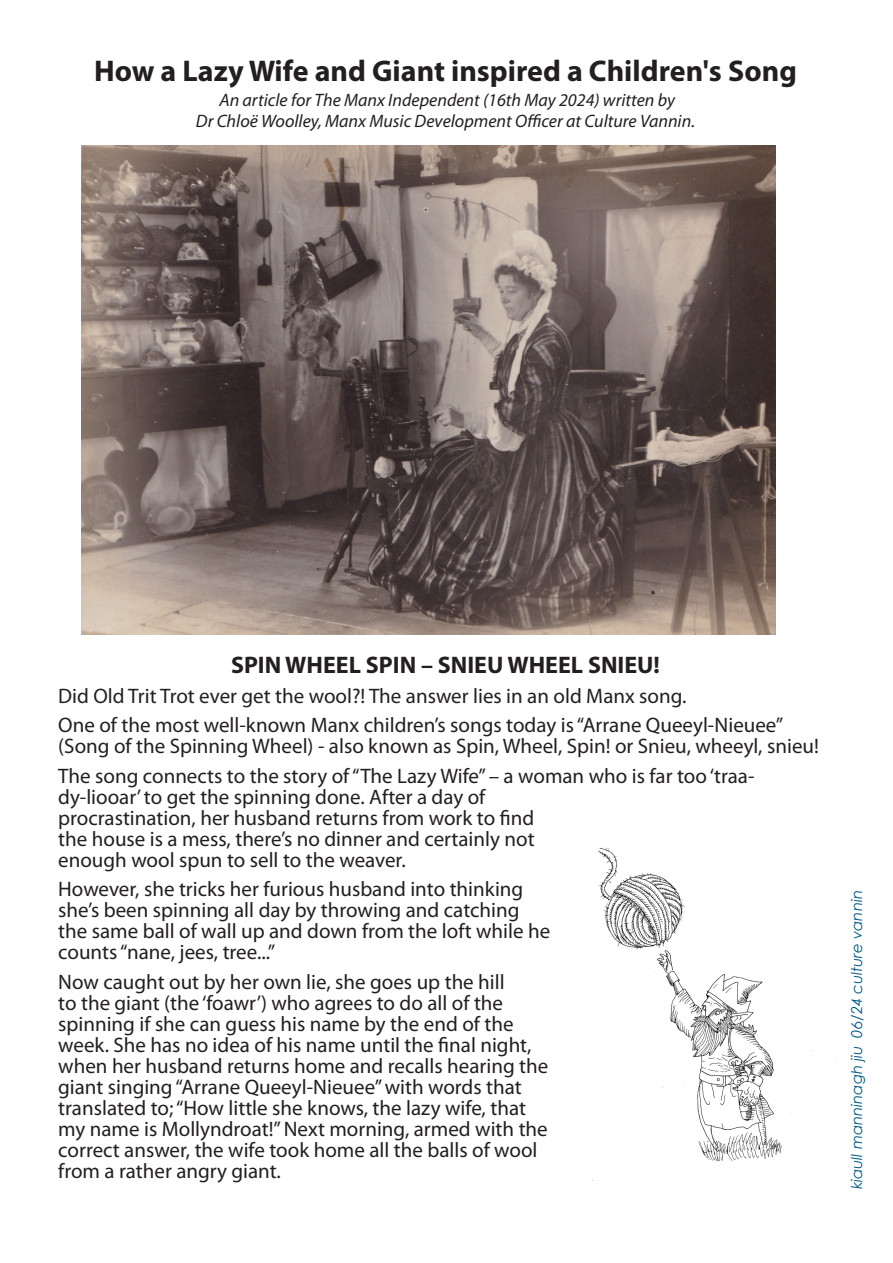
<style>
.page{position:relative;width:893px;height:1263px;background:#fff}
.page>*{position:absolute;margin:0;border:0;box-sizing:border-box;transform-origin:0 0}
.t1{font:700 30px "Myriad Pro";color:#231f20}
.t2{font:700 24px "Myriad Pro";color:#231f20}
.t3{font:21px/21px "Myriad Pro";color:#231f20}
.t4{font:italic 18px/21px "Myriad Pro";color:#231f20;text-align:center}
.t5{font:italic 15px "Century Gothic";color:#005983}
</style>
<div class="page">
<img style="left:81px;top:146px;width:694px;height:488px">
<img style="left:592px;top:847px;width:245px;height:334px">
<h1 class="t1" style="left:94px;top:51px;width:704px">How a Lazy Wife and Giant inspired a Children's Song</h1>
<p class="t4" style="left:196px;top:89px;width:501px">An article for The Manx Independent (16th May 2024) written by<br>Dr Chloë Woolley, Manx Music Development Officer at Culture Vannin.</p>
<p class="t2" style="left:231px;top:649px;width:430px">SPIN WHEEL SPIN – SNIEU WHEEL SNIEU!</p>
<p class="t3" style="left:58px;top:680px;width:727px;line-height:29.5px">Did Old Trit Trot ever get the wool?! The answer lies in an old Manx song.<br>One of the most well-known Manx children’s songs today is “Arrane Queeyl-Nieuee”</p>
<p class="t3" style="left:58px;top:731px;width:762px;line-height:29.5px">(Song of the Spinning Wheel) - also known as Spin, Wheel, Spin! or Snieu, wheeyl, snieu!<br>The song connects to the story of “The Lazy Wife” – a woman who is far too ‘traa-</p>
<p class="t3" style="left:58px;top:786px;width:478px">dy-liooar’ to get the spinning done. After a day of procrastination, her husband returns from work to find the house is a mess, there’s no dinner and certainly not enough wool spun to sell to the weaver.</p>
<p class="t3" style="left:58px;top:878px;width:493px">However, she tricks her furious husband into thinking she’s been spinning all day by throwing and catching the same ball of wall up and down from the loft while he counts “nane, jees, tree...”</p>
<p class="t3" style="left:58px;top:971px;width:492px">Now caught out by her own lie, she goes up the hill<br>to the giant (the ‘foawr’) who agrees to do all of the spinning if she can guess his name by the end of the week. She has no idea of his name until the final night, when her husband returns home and recalls hearing the giant singing “Arrane Queeyl-Nieuee” with words that translated to; “How little she knows, the lazy wife, that my name is Mollyndroat!” Next morning, armed with the correct answer, the wife took home all the balls of wool from a rather angry giant.</p>
<p class="t5" style="left:846px;top:1189px;width:301px;rotate:-90deg">kiaull manninagh jiu 06/24 culture vannin</p>
</div>
